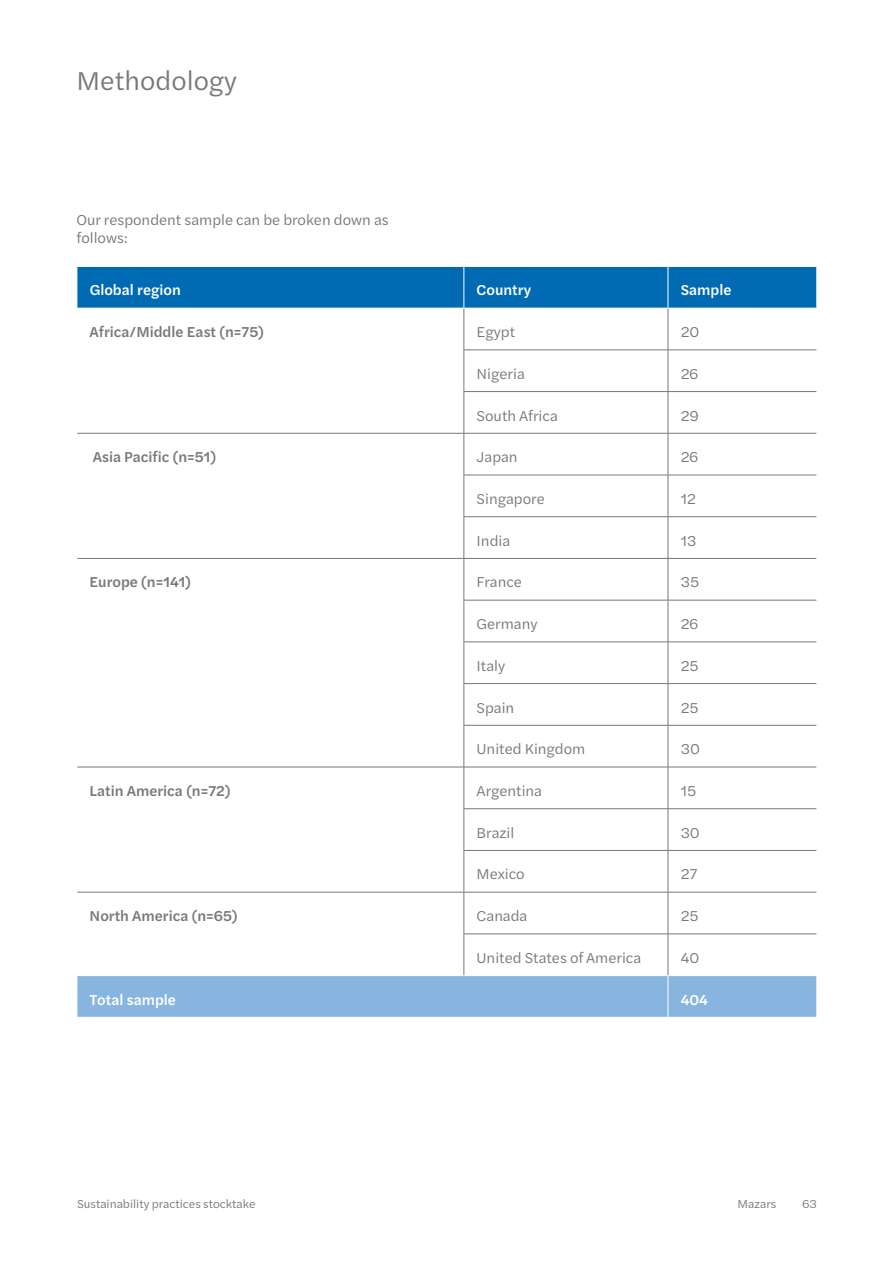
<style>
.page{position:relative;width:893px;height:1263px;background:#fff}
.page>*{position:absolute;margin:0;border:0;box-sizing:border-box;transform-origin:0 0}
.t1{font:27px "Halyard Text";color:#797879}
.t2{font:15px/18px "Halyard Text";color:#797879}
.t3{font:500 15px "Halyard Text";color:#797879}
.t4{font:500 15px "Halyard Text";color:#fff}
.t5{font:12px "Halyard Text";color:#797879}
</style>
<div class="page">
<div style="left:78px;top:267px;width:738px;height:41px;background:#006ab3"></div>
<svg style="left:78px;top:309px;width:738px;height:666px"></svg>
<div style="left:78px;top:976px;width:738px;height:41px;background:#87b5df"></div>
<hr style="left:463px;top:267px;width:1px;height:41px;background:#fff">
<hr style="left:668px;top:267px;width:1px;height:41px;background:#fff">
<hr style="left:668px;top:976px;width:1px;height:41px;background:#fff">
<hr style="left:464px;top:308px;width:1px;height:42px;background:#797879">
<hr style="left:668px;top:308px;width:1px;height:42px;background:#797879">
<hr style="left:464px;top:350px;width:204px;height:1px;background:#797879">
<hr style="left:464px;top:350px;width:1px;height:41px;background:#797879">
<hr style="left:668px;top:350px;width:148px;height:1px;background:#797879">
<hr style="left:668px;top:350px;width:1px;height:41px;background:#797879">
<hr style="left:464px;top:391px;width:204px;height:1px;background:#797879">
<hr style="left:464px;top:392px;width:1px;height:41px;background:#797879">
<hr style="left:668px;top:391px;width:148px;height:1px;background:#797879">
<hr style="left:668px;top:392px;width:1px;height:41px;background:#797879">
<hr style="left:77px;top:433px;width:387px;height:1px;background:#797879">
<hr style="left:464px;top:433px;width:204px;height:1px;background:#797879">
<hr style="left:464px;top:433px;width:1px;height:42px;background:#797879">
<hr style="left:668px;top:433px;width:148px;height:1px;background:#797879">
<hr style="left:668px;top:433px;width:1px;height:42px;background:#797879">
<hr style="left:464px;top:475px;width:204px;height:1px;background:#797879">
<hr style="left:464px;top:475px;width:1px;height:41px;background:#797879">
<hr style="left:668px;top:475px;width:148px;height:1px;background:#797879">
<hr style="left:668px;top:475px;width:1px;height:41px;background:#797879">
<hr style="left:464px;top:516px;width:204px;height:1px;background:#797879">
<hr style="left:464px;top:517px;width:1px;height:41px;background:#797879">
<hr style="left:668px;top:516px;width:148px;height:1px;background:#797879">
<hr style="left:668px;top:517px;width:1px;height:41px;background:#797879">
<hr style="left:77px;top:558px;width:387px;height:1px;background:#797879">
<hr style="left:464px;top:558px;width:204px;height:1px;background:#797879">
<hr style="left:464px;top:559px;width:1px;height:41px;background:#797879">
<hr style="left:668px;top:558px;width:148px;height:1px;background:#797879">
<hr style="left:668px;top:559px;width:1px;height:41px;background:#797879">
<hr style="left:464px;top:600px;width:204px;height:1px;background:#797879">
<hr style="left:464px;top:600px;width:1px;height:42px;background:#797879">
<hr style="left:668px;top:600px;width:148px;height:1px;background:#797879">
<hr style="left:668px;top:600px;width:1px;height:42px;background:#797879">
<hr style="left:464px;top:642px;width:204px;height:1px;background:#797879">
<hr style="left:464px;top:642px;width:1px;height:41px;background:#797879">
<hr style="left:668px;top:642px;width:148px;height:1px;background:#797879">
<hr style="left:668px;top:642px;width:1px;height:41px;background:#797879">
<hr style="left:464px;top:683px;width:204px;height:1px;background:#797879">
<hr style="left:464px;top:684px;width:1px;height:41px;background:#797879">
<hr style="left:668px;top:683px;width:148px;height:1px;background:#797879">
<hr style="left:668px;top:684px;width:1px;height:41px;background:#797879">
<hr style="left:464px;top:725px;width:204px;height:1px;background:#797879">
<hr style="left:464px;top:725px;width:1px;height:42px;background:#797879">
<hr style="left:668px;top:725px;width:148px;height:1px;background:#797879">
<hr style="left:668px;top:725px;width:1px;height:42px;background:#797879">
<hr style="left:77px;top:767px;width:387px;height:1px;background:#797879">
<hr style="left:464px;top:767px;width:204px;height:1px;background:#797879">
<hr style="left:464px;top:767px;width:1px;height:41px;background:#797879">
<hr style="left:668px;top:767px;width:148px;height:1px;background:#797879">
<hr style="left:668px;top:767px;width:1px;height:41px;background:#797879">
<hr style="left:464px;top:808px;width:204px;height:1px;background:#797879">
<hr style="left:464px;top:809px;width:1px;height:41px;background:#797879">
<hr style="left:668px;top:808px;width:148px;height:1px;background:#797879">
<hr style="left:668px;top:809px;width:1px;height:41px;background:#797879">
<hr style="left:464px;top:850px;width:204px;height:1px;background:#797879">
<hr style="left:464px;top:851px;width:1px;height:41px;background:#797879">
<hr style="left:668px;top:850px;width:148px;height:1px;background:#797879">
<hr style="left:668px;top:851px;width:1px;height:41px;background:#797879">
<hr style="left:77px;top:892px;width:387px;height:1px;background:#797879">
<hr style="left:464px;top:892px;width:204px;height:1px;background:#797879">
<hr style="left:464px;top:892px;width:1px;height:42px;background:#797879">
<hr style="left:668px;top:892px;width:148px;height:1px;background:#797879">
<hr style="left:668px;top:892px;width:1px;height:42px;background:#797879">
<hr style="left:464px;top:934px;width:204px;height:1px;background:#797879">
<hr style="left:464px;top:934px;width:1px;height:41px;background:#797879">
<hr style="left:668px;top:934px;width:148px;height:1px;background:#797879">
<hr style="left:668px;top:934px;width:1px;height:41px;background:#797879">
<h1 class="t1" style="left:77px;top:61px;width:162px">Methodology</h1>
<p class="t2" style="left:77px;top:210px;width:314px">Our respondent sample can be broken down as follows:</p>
<p class="t4" style="left:90px;top:279px;width:93px">Global region</p>
<p class="t4" style="left:477px;top:279px;width:56px">Country</p>
<p class="t4" style="left:681px;top:279px;width:52px">Sample</p>
<p class="t3" style="left:90px;top:321px;width:176px">Africa/Middle East (n=75)</p>
<p class="t2" style="left:477px;top:322px;width:40px">Egypt</p>
<p class="t2" style="left:681px;top:322px;width:20px">20</p>
<p class="t2" style="left:477px;top:364px;width:50px">Nigeria</p>
<p class="t2" style="left:681px;top:364px;width:19px">26</p>
<p class="t2" style="left:477px;top:406px;width:83px">South Africa</p>
<p class="t2" style="left:681px;top:406px;width:20px">29</p>
<p class="t3" style="left:93px;top:446px;width:125px">Asia Pacific (n=51)</p>
<p class="t2" style="left:477px;top:447px;width:43px">Japan</p>
<p class="t2" style="left:681px;top:447px;width:19px">26</p>
<p class="t2" style="left:477px;top:489px;width:70px">Singapore</p>
<p class="t2" style="left:681px;top:489px;width:17px">12</p>
<p class="t2" style="left:477px;top:531px;width:35px">India</p>
<p class="t2" style="left:681px;top:531px;width:17px">13</p>
<p class="t3" style="left:90px;top:571px;width:103px">Europe (n=141)</p>
<p class="t2" style="left:477px;top:573px;width:47px">France</p>
<p class="t2" style="left:681px;top:573px;width:20px">35</p>
<p class="t2" style="left:477px;top:614px;width:62px">Germany</p>
<p class="t2" style="left:681px;top:614px;width:19px">26</p>
<p class="t2" style="left:477px;top:656px;width:30px">Italy</p>
<p class="t2" style="left:681px;top:656px;width:20px">25</p>
<p class="t2" style="left:477px;top:698px;width:39px">Spain</p>
<p class="t2" style="left:681px;top:698px;width:20px">25</p>
<p class="t2" style="left:477px;top:739px;width:110px">United Kingdom</p>
<p class="t2" style="left:681px;top:739px;width:21px">30</p>
<p class="t3" style="left:90px;top:780px;width:142px">Latin America (n=72)</p>
<p class="t2" style="left:477px;top:781px;width:67px">Argentina</p>
<p class="t2" style="left:681px;top:781px;width:17px">15</p>
<p class="t2" style="left:477px;top:823px;width:39px">Brazil</p>
<p class="t2" style="left:681px;top:823px;width:21px">30</p>
<p class="t2" style="left:477px;top:865px;width:50px">Mexico</p>
<p class="t2" style="left:681px;top:865px;width:18px">27</p>
<p class="t3" style="left:90px;top:905px;width:150px">North America (n=65)</p>
<p class="t2" style="left:477px;top:906px;width:52px">Canada</p>
<p class="t2" style="left:681px;top:906px;width:20px">25</p>
<p class="t2" style="left:477px;top:948px;width:166px">United States of America</p>
<p class="t2" style="left:681px;top:948px;width:20px">40</p>
<p class="t4" style="left:90px;top:989px;width:88px">Total sample</p>
<p class="t4" style="left:681px;top:989px;width:29px">404</p>
<p class="t5" style="left:77px;top:1195px;width:180px">Sustainability practices stocktake</p>
<p class="t5" style="left:738px;top:1195px;width:40px">Mazars</p>
<p class="t5" style="left:803px;top:1195px;width:16px">63</p>
</div>
